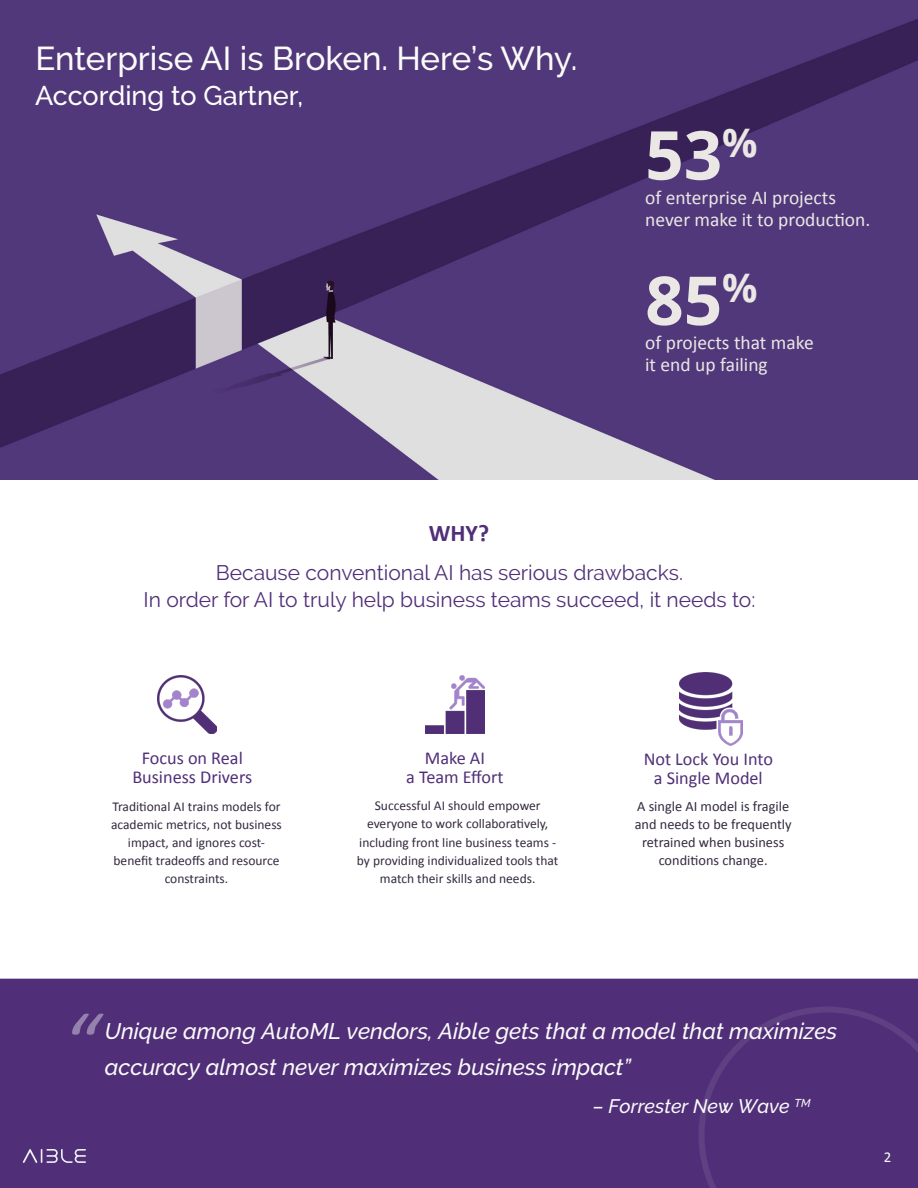
<style>
.page{position:relative;width:918px;height:1188px;background:#fff}
.page>*{position:absolute;margin:0;border:0;box-sizing:border-box;transform-origin:0 0}
.t1{font:italic 84px "Calibri";color:#fff}
.t2{font:700 67.5px "Open Sans";color:#eae7e5}
.t3{font:500 33px "Raleway";color:#fbfbfa}
.t4{font:500 27px "Raleway";color:#fff}
.t5{font:700 24px "Calibri";color:#502f78}
.t6{font:italic 500 22.5px/36px "Raleway";color:#fbfbfa}
.t7{font:21px/27px "Raleway";color:#502f78;text-align:center}
.t8{font:19.5px/22.5px "Calibri";color:#eae7e5}
.t9{font:italic 500 19.5px "Raleway";color:#fbfbfa}
.t10{font:18.3px/19.5px "Calibri";color:#502f78;text-align:center}
.t11{font:15px "Calibri";color:#fbfbfa}
.t12{font:14.25px/18px "Calibri";color:#342940;text-align:center}
.t13{font:13.5px/18px "Calibri";color:#342940;text-align:center}
</style>
<div class="page">
<img style="left:1px;top:0;width:917px;height:480px">
<img style="left:158px;top:675px;width:58px;height:59px">
<img style="left:426px;top:675px;width:58px;height:58px">
<img style="left:680px;top:672px;width:63px;height:74px">
<div style="left:0;top:979px;width:918px;height:208px;background:#502f78"></div>
<div style="left:0;top:979px;width:918px;height:209px;border:2px solid #502f78"></div>
<svg style="left:23px;top:1149px;width:63px;height:14px"></svg>
<svg style="left:699px;top:1007px;width:219px;height:181px"></svg>
<p class="t3" style="left:35px;top:40px;width:544px">Enterprise AI is Broken. Here’s Why.</p>
<p class="t4" style="left:35px;top:80px;width:270px">According to Gartner,</p>
<p class="t2" style="left:645px;top:107px;width:114px">53<sup>%</sup></p>
<p class="t8" style="left:645px;top:185px;width:227px">of enterprise AI projects never make it to production.</p>
<p class="t2" style="left:645px;top:253px;width:114px">85<sup>%</sup></p>
<p class="t8" style="left:645px;top:330px;width:170px">of projects that make</p>
<p class="t8" style="left:645px;top:353px;width:124px">it end up failing</p>
<p class="t5" style="left:429px;top:517px;width:62px">WHY?</p>
<p class="t7" style="left:144px;top:559px;width:613px">Because conventional AI has serious drawbacks.<br>In order for AI to truly help business teams succeed, it needs to:</p>
<p class="t10" style="left:132px;top:747px;width:121px">Focus on Real<br>Business Drivers</p>
<p class="t13" style="left:111px;top:797px;width:172px">Traditional AI trains models for academic metrics, not business impact, and ignores cost&shy;benefit tradeoffs and resource constraints.</p>
<p class="t10" style="left:425px;top:747px;width:62px">Make AI</p>
<p class="t10" style="left:406px;top:767px;width:99px">a Team Effort</p>
<p class="t13" style="left:357px;top:796px;width:203px">Successful AI should empower everyone to work collaboratively, including front line business teams - by providing individualized tools that match their skills and needs.</p>
<p class="t10" style="left:644px;top:748px;width:131px">Not Lock You Into a Single Model</p>
<p class="t12" style="left:635px;top:796px;width:159px">A single AI model is fragile and needs to be frequently retrained when business conditions change.</p>
<h1 class="t1" style="left:63px;top:985px;width:37px">“</h1>
<p class="t6" style="left:105px;top:1013px;width:734px">Unique among AutoML vendors, Aible gets that a model that maximizes accuracy almost never maximizes business impact”</p>
<p class="t9" style="left:593px;top:1095px;width:219px">– Forrester New Wave <sup>TM</sup></p>
<p class="t11" style="left:884px;top:1147px;width:9px">2</p>
</div>
